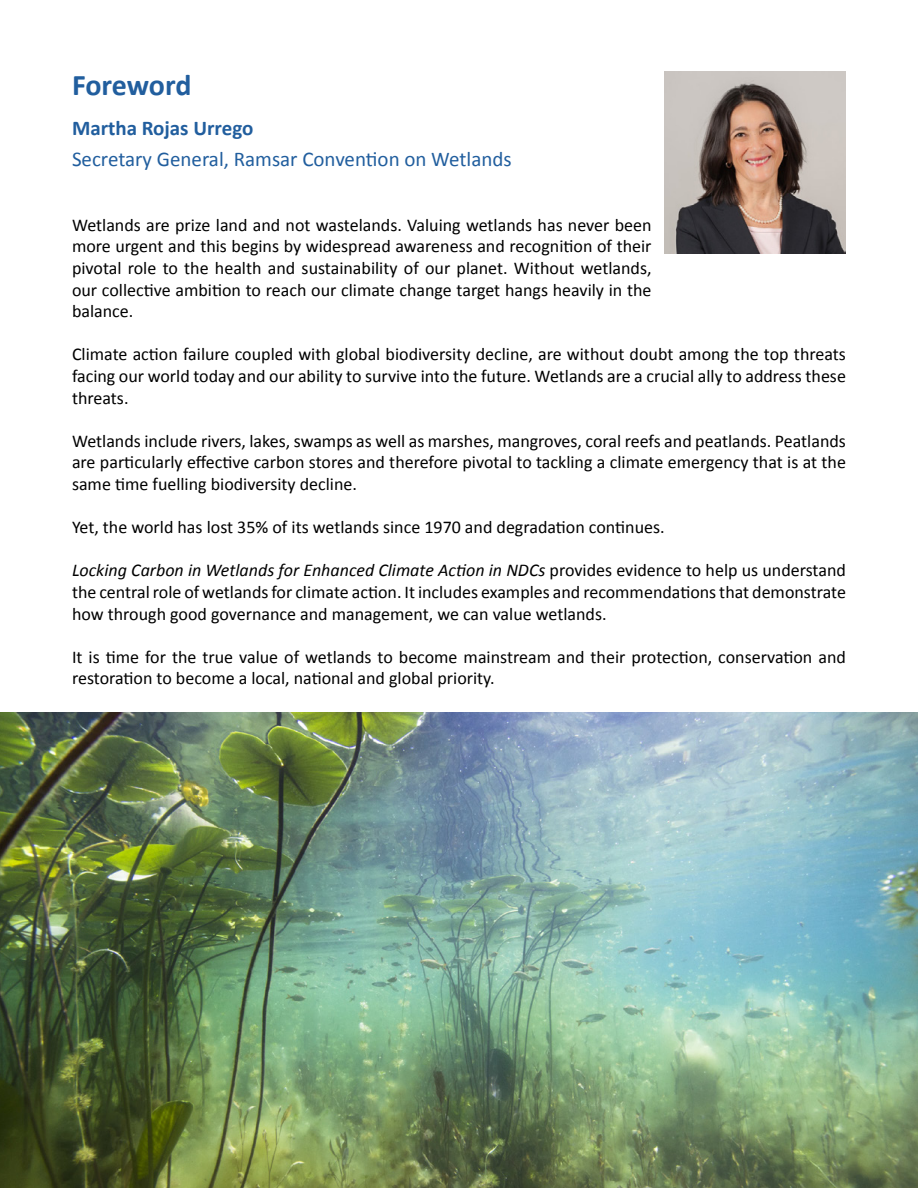
<style>
.page{position:relative;width:918px;height:1188px;background:#fff}
.page>*{position:absolute;margin:0;border:0;box-sizing:border-box;transform-origin:0 0}
.t1{font:700 30px "Calibri";letter-spacing:-.01em;color:#215e9e}
.t2{font:21px "Calibri";color:#215e9e}
.t3{font:700 21px "Calibri";color:#215e9e}
.t4{font:18px/21.6px "Calibri";color:#000;text-align:justify}
.s1{font-style:italic}
</style>
<div class="page">
<img style="left:0;top:713px;width:918px;height:475px">
<img style="left:664px;top:72px;width:182px;height:182px">
<h1 class="t1" style="left:72px;top:65px;width:121px">Foreword</h1>
<p class="t3" style="left:72px;top:114px;width:183px">Martha Rojas Urrego</p>
<p class="t2" style="left:72px;top:146px;width:441px">Secretary General, Ramsar Convention on Wetlands</p>
<p class="t4" style="left:72px;top:214px;width:581px">Wetlands are prize land and not wastelands. Valuing wetlands has never been more urgent and this begins by widespread awareness and recognition of their pivotal role to the health and sustainability of our planet. Without wetlands, our collective ambition to reach our climate change target hangs heavily in the balance.</p>
<p class="t4" style="left:72px;top:344px;width:775px">Climate action failure coupled with global biodiversity decline, are without doubt among the top threats facing our world today and our ability to survive into the future. Wetlands are a crucial ally to address these threats.</p>
<p class="t4" style="left:72px;top:430px;width:776px">Wetlands include rivers, lakes, swamps as well as marshes, mangroves, coral reefs and peatlands. Peatlands are particularly effective carbon stores and therefore pivotal to tackling a climate emergency that is at the same time fuelling biodiversity decline.</p>
<p class="t4" style="left:72px;top:516px;width:594px">Yet, the world has lost 35% of its wetlands since 1970 and degradation continues.</p>
<p class="t4" style="left:72px;top:560px;width:776px"><span class="s1">Locking Carbon in Wetlands for Enhanced Climate Action in NDCs</span> provides evidence to help us understand the central role of wetlands for climate action. It includes examples and recommendations that demonstrate how through good governance and management, we can value wetlands.</p>
<p class="t4" style="left:72px;top:646px;width:775px">It is time for the true value of wetlands to become mainstream and their protection, conservation and restoration to become a local, national and global priority.</p>
</div>
